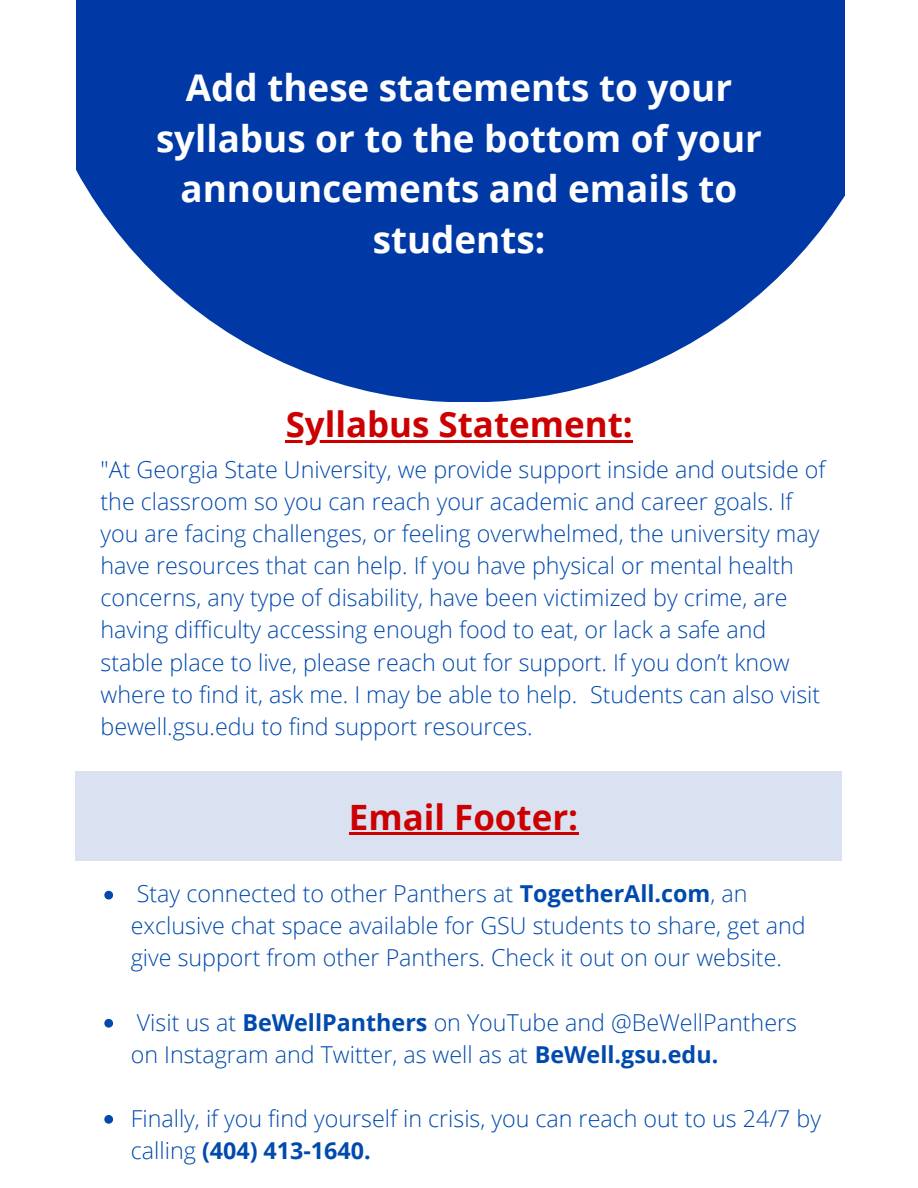
<style>
.page{position:relative;width:918px;height:1188px;background:#fff}
.page>*{position:absolute;margin:0;border:0;box-sizing:border-box;transform-origin:0 0}
.t1{font:700 36.75px/50.7px "Open Sans";color:#fff;text-align:center}
.t2{font:700 34.95px "Open Sans";color:#c00}
.t3{font:300 23.25px/32.1px "Open Sans";color:#004aad}
.s1{font-weight:700}
</style>
<div class="page">
<svg style="left:76px;top:0;width:769px;height:402px;fill:#0039a6"></svg>
<div style="left:76px;top:771px;width:766px;height:90px;background:#dae2f2"></div>
<svg style="left:104px;top:891px;width:9px;height:9px"></svg>
<svg style="left:104px;top:1019px;width:9px;height:9px"></svg>
<svg style="left:104px;top:1115px;width:9px;height:9px"></svg>
<hr style="left:286px;top:440px;width:347px;height:3px;background:#c00">
<hr style="left:349px;top:832px;width:229px;height:3px;background:#c00">
<p class="t1" style="left:156px;top:61px;width:607px">Add these statements to your syllabus or to the bottom of your announcements and emails to students:</p>
<p class="t2" style="left:286px;top:399px;width:349px">Syllabus Statement:</p>
<p class="t3" style="left:101px;top:453px;width:726px">"At Georgia State University, we provide support inside and outside of the classroom so you can reach your academic and career goals. If you are facing challenges, or feeling overwhelmed, the university may have resources that can help. If you have physical or mental health concerns, any type of disability, have been victimized by crime, are having difficulty accessing enough food to eat, or lack a safe and stable place to live, please reach out for support. If you don’t know where to find it, ask me. I may be able to help. Students can also visit bewell.gsu.edu to find support resources.</p>
<p class="t2" style="left:349px;top:792px;width:231px">Email Footer:</p>
<p class="t3" style="left:131px;top:877px;width:676px">Stay connected to other Panthers at <span class="s1">TogetherAll.com</span>, an exclusive chat space available for GSU students to share, get and give support from other Panthers. Check it out on our website.</p>
<p class="t3" style="left:131px;top:1005px;width:668px">Visit us at <span class="s1">BeWellPanthers</span> on YouTube and @BeWellPanthers on Instagram and Twitter, as well as at <span class="s1">BeWell.gsu.edu.</span></p>
<p class="t3" style="left:131px;top:1102px;width:692px">Finally, if you find yourself in crisis, you can reach out to us 24/7 by calling <span class="s1">(404) 413-1640.</span></p>
</div>
